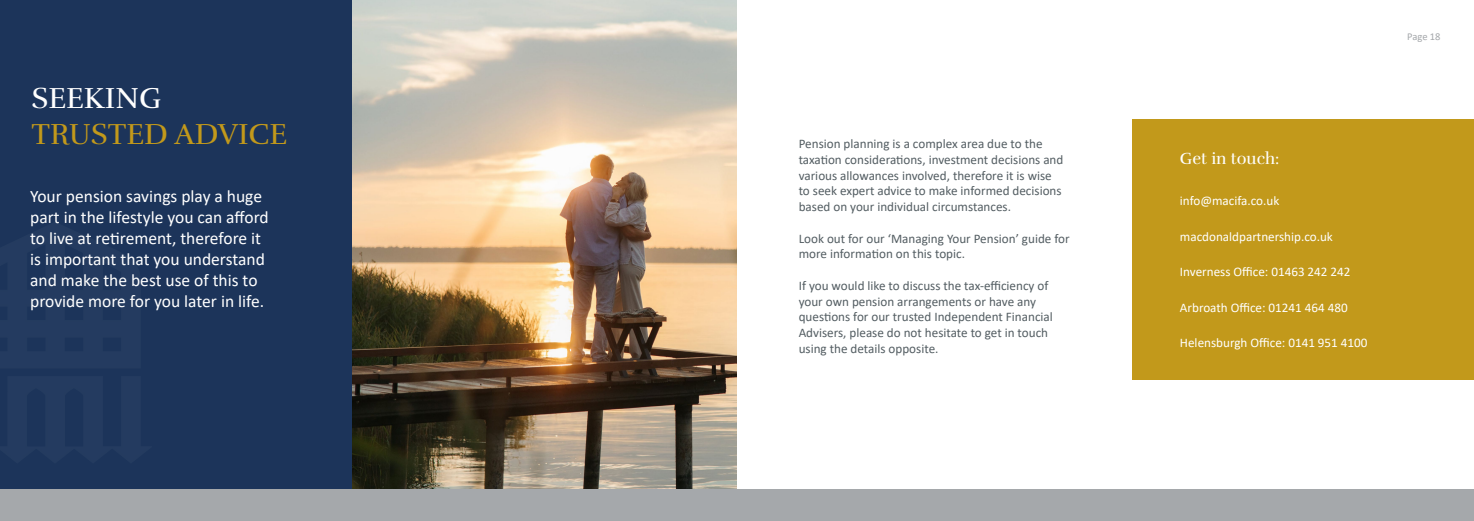
<style>
.page{position:relative;width:1474px;height:521px;background:#fff}
.page>*{position:absolute;margin:0;border:0;box-sizing:border-box;transform-origin:0 0}
.t1{font:29.75px "Rufina";color:#c2991b}
.t2{font:29.75px "Rufina";color:#fff}
.t3{font:17.5px/21px "Calibri";color:#fff}
.t4{font:16.62px "Rufina";color:#fff}
.t5{font:13.12px/15.8px "Calibri";color:#535d62}
.t6{font:13.12px "Calibri";color:#fff}
.t7{font:10.5px "Calibri";letter-spacing:-.005em;color:#a5a8ab}
</style>
<div class="page">
<div style="left:1132px;top:120px;width:341px;height:260px;background:#c2991b"></div>
<img style="left:352px;top:0;width:385px;height:489px">
<div style="left:0;top:0;width:352px;height:489px;background:#1c345a"></div>
<div style="left:0;top:489px;width:1473px;height:32px;background:#a5a8ab"></div>
<div style="left:0;top:83px;width:151px;height:406px;background:#1c345a"></div>
<h1 class="t2" style="left:32px;top:80px;width:131px">SEEKING</h1>
<h1 class="t1" style="left:32px;top:116px;width:257px">TRUSTED ADVICE</h1>
<h2 class="t3" style="left:30px;top:186px;width:240px">Your pension savings play a huge part in the lifestyle you can afford to live at retirement, therefore it is important that you understand and make the best use of this to provide more for you later in life.</h2>
<p class="t5" style="left:798px;top:136px;width:266px">Pension planning is a complex area due to the taxation considerations, investment decisions and various allowances involved, therefore it is wise to seek expert advice to make informed decisions based on your individual circumstances.</p>
<p class="t5" style="left:798px;top:230px;width:272px">Look out for our ‘Managing Your Pension’ guide for more information on this topic.</p>
<p class="t5" style="left:798px;top:277px;width:256px">If you would like to discuss the tax-efficiency of your own pension arrangements or have any questions for our trusted Independent Financial Advisers, please do not hesitate to get in touch using the details opposite.</p>
<p class="t7" style="left:1407px;top:29px;width:35px">Page 18</p>
<p class="t4" style="left:1179px;top:149px;width:101px">Get in touch:</p>
<p class="t6" style="left:1179px;top:191px;width:101px">info@macifa.co.uk</p>
<p class="t6" style="left:1179px;top:227px;width:154px">macdonaldpartnership.co.uk</p>
<p class="t6" style="left:1179px;top:263px;width:172px">Inverness Office: 01463 242 242</p>
<p class="t6" style="left:1179px;top:298px;width:169px">Arbroath Office: 01241 464 480</p>
<p class="t6" style="left:1179px;top:334px;width:189px">Helensburgh Office: 0141 951 4100</p>
</div>
